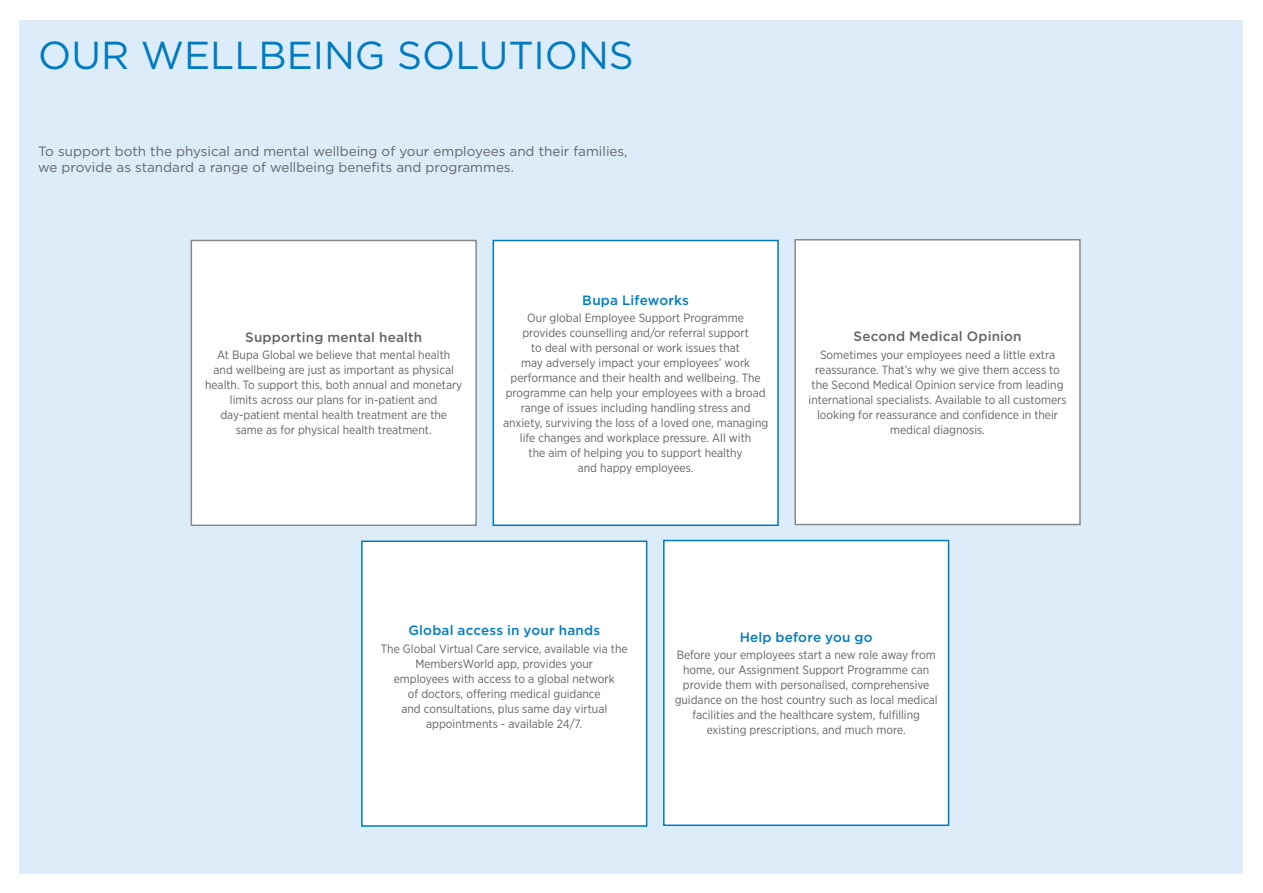
<style>
.page{position:relative;width:1263px;height:893px;background:#fff}
.page>*{position:absolute;margin:0;border:0;box-sizing:border-box;transform-origin:0 0}
.t1{font:39px "Gotham";color:#007bc2}
.t2{font:13.5px/16.5px "Gotham";color:#636466}
.t3{font:500 13.5px "Gotham";letter-spacing:.015em;color:#007bc2}
.t4{font:500 13.5px "Gotham";letter-spacing:.015em;color:#636466}
.t5{font:12px/15px "Gotham Narrow";color:#636466;text-align:center}
</style>
<div class="page">
<div style="left:20px;top:20px;width:1223px;height:853px;background:#dcecf9"></div>
<div style="left:795px;top:240px;width:285px;height:284px;background:#fff"></div>
<div style="left:794px;top:239px;width:287px;height:286px;border:2px solid #878a8f"></div>
<div style="left:493px;top:240px;width:285px;height:285px;background:#fff"></div>
<div style="left:492px;top:240px;width:287px;height:286px;border:2px solid #007bc2"></div>
<div style="left:362px;top:541px;width:285px;height:285px;background:#fff"></div>
<div style="left:361px;top:540px;width:286px;height:287px;border:2px solid #007bc2"></div>
<div style="left:664px;top:540px;width:284px;height:285px;background:#fff"></div>
<div style="left:663px;top:540px;width:286px;height:286px;border:2px solid #007bc2"></div>
<div style="left:191px;top:240px;width:285px;height:285px;background:#fff"></div>
<div style="left:191px;top:240px;width:286px;height:286px;border:2px solid #878a8f"></div>
<h1 class="t1" style="left:38px;top:31px;width:597px">OUR WELLBEING SOLUTIONS</h1>
<p class="t2" style="left:38px;top:142px;width:591px">To support both the physical and mental wellbeing of your employees and their families, we provide as standard a range of wellbeing benefits and programmes.</p>
<p class="t4" style="left:245px;top:329px;width:179px">Supporting mental health</p>
<p class="t5" style="left:205px;top:347px;width:259px">At Bupa Global we believe that mental health<br>and wellbeing are just as important as physical health. To support this, both annual and monetary limits across our plans for in-patient and day-patient mental health treatment are the<br>same as for physical health treatment.</p>
<p class="t3" style="left:582px;top:291px;width:108px">Bupa Lifeworks</p>
<p class="t5" style="left:503px;top:310px;width:267px">Our global Employee Support Programme<br>provides counselling and/or referral support<br>to deal with personal or work issues that<br>may adversely impact your employees’ work performance and their health and wellbeing. The programme can help your employees with a broad range of issues including handling stress and anxiety, surviving the loss of a loved one, managing life changes and workplace pressure. All with<br>the aim of helping you to support healthy<br>and happy employees.</p>
<p class="t4" style="left:853px;top:328px;width:170px">Second Medical Opinion</p>
<p class="t5" style="left:808px;top:347px;width:259px">Sometimes your employees need a little extra reassurance. That’s why we give them access to the Second Medical Opinion service from leading international specialists. Available to all customers looking for reassurance and confidence in their medical diagnosis.</p>
<p class="t3" style="left:408px;top:622px;width:193px">Global access in your hands</p>
<p class="t5" style="left:381px;top:641px;width:248px">The Global Virtual Care service, available via the MembersWorld app, provides your<br>employees with access to a global network<br>of doctors, offering medical guidance<br>and consultations, plus same day virtual appointments - available 24/7.</p>
<p class="t3" style="left:740px;top:629px;width:135px">Help before you go</p>
<p class="t5" style="left:675px;top:647px;width:264px">Before your employees start a new role away from home, our Assignment Support Programme can provide them with personalised, comprehensive guidance on the host country such as local medical facilities and the healthcare system, fulfilling existing prescriptions, and much more.</p>
</div>
